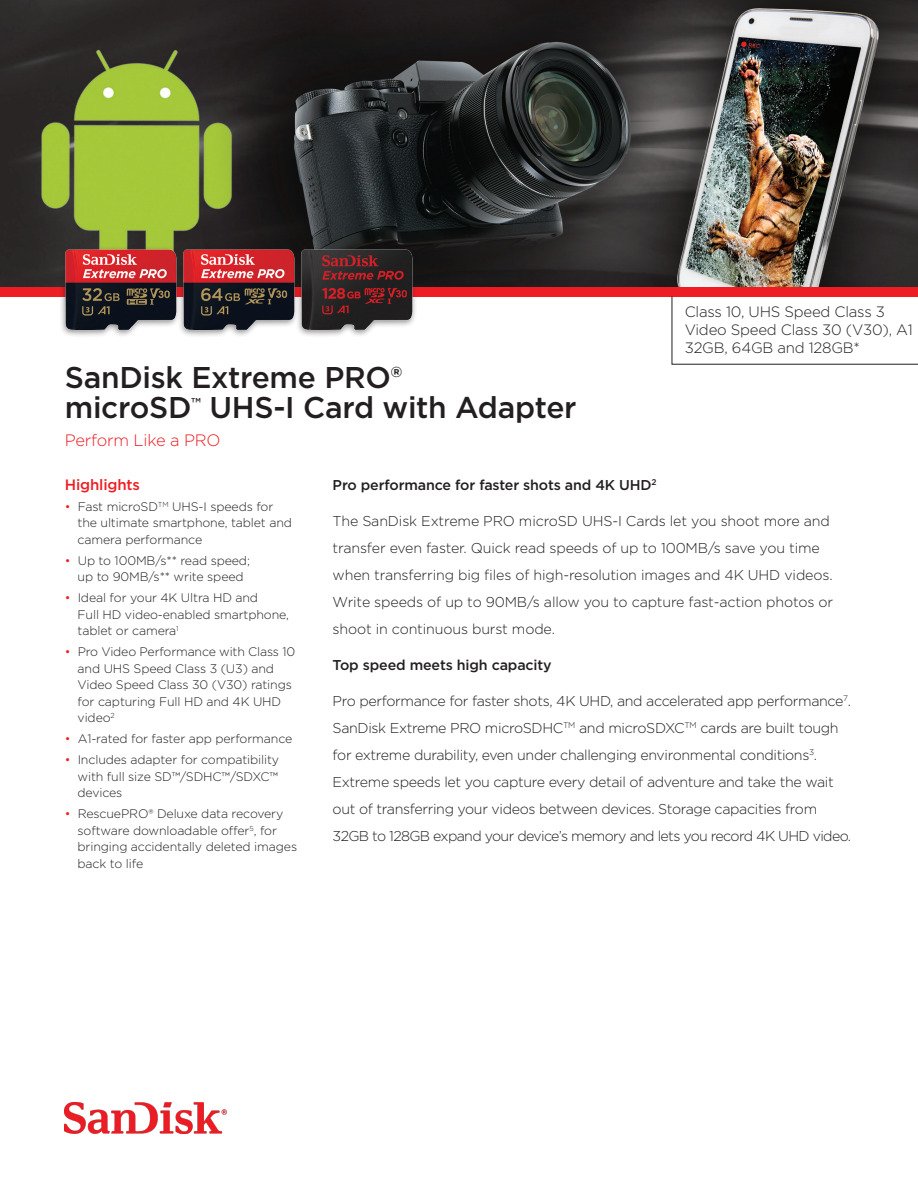
<style>
.page{position:relative;width:918px;height:1188px;background:#fff}
.page>*{position:absolute;margin:0;border:0;box-sizing:border-box;transform-origin:0 0}
.Body-text_run{font:500 30px "Gotham";letter-spacing:-.01em;color:#231f20}
.Front_Subhead_title{font:300 16.5px "Gotham";letter-spacing:-.015em;color:#ee1d23}
.Mouse_copy_-_copyrig{font:300 15px/18px "Gotham";letter-spacing:-.015em;color:#231f20}
.Front_Sidebar_headli{font:500 15px "Gotham";letter-spacing:-.01em;color:#ee1d23}
.Body-text_run-2{font:300 14.25px/27px "Gotham";letter-spacing:-.025em;color:#231f20}
.Body-text_run-3{font:500 14.25px "Gotham";letter-spacing:-.01em;color:#231f20}
.t1{font:300 12.3px/16.5px "Gotham";letter-spacing:-.01em;color:#231f20}
.t2{font:300 12.3px "Gotham";color:#ee1d23}
.Body-text_run-4{font:300 8.25px "Gotham";color:#231f20}
.Body-text_run-5{font:500 8.25px "Gotham";color:#231f20}
.t3{font:300 7.2px "Gotham";color:#231f20}
.s1{font-size:12.3px}
.s2{font-size:14.25px}
</style>
<div class="page">
<img style="left:0;top:0;width:918px;height:287px">
<div style="left:0;top:287px;width:918px;height:9px;background:#ee1d23"></div>
<img style="left:65px;top:1102px;width:162px;height:32px">
<img style="left:42px;top:228px;width:118px;height:108px">
<img style="left:160px;top:228px;width:118px;height:108px">
<img style="left:278px;top:228px;width:154px;height:108px">
<svg style="left:672px;top:296px;width:246px;height:69px"></svg>
<p class="Body-text_run" style="left:65px;top:358px;width:339px">SanDisk Extreme PROR</p>
<p class="Body-text_run-3" style="left:191px;top:394px;width:11px">TM</p>
<p class="Body-text_run" style="left:65px;top:388px;width:128px">microSD</p>
<p class="Body-text_run" style="left:210px;top:388px;width:369px">UHS I- Card with Adapter</p>
<p class="Front_Subhead_title" style="left:65px;top:429px;width:157px">Perform Like a PRO</p>
<p class="Mouse_copy_-_copyrig" style="left:685px;top:302px;width:202px">Class 10, UHS Speed Class 3</p>
<p class="Mouse_copy_-_copyrig" style="left:685px;top:320px;width:230px">Video Speed Class 3 0 ( V 3 0 A,) 1<br>32GB, 64GB and 128GB*</p>
<p class="Front_Sidebar_headli" style="left:65px;top:475px;width:77px">Highlights</p>
<p class="t1" style="left:78px;top:498px;width:197px">Fast microSD<sup>TM</sup> UHS I- speeds for</p>
<p class="t2" style="left:65px;top:499px;width:7px">•</p>
<p class="t2" style="left:65px;top:553px;width:7px">•</p>
<p class="t2" style="left:65px;top:590px;width:7px">•</p>
<p class="t2" style="left:65px;top:644px;width:7px">•</p>
<p class="t2" style="left:65px;top:731px;width:7px">•</p>
<p class="t2" style="left:65px;top:752px;width:7px">•</p>
<p class="t2" style="left:65px;top:806px;width:7px">•</p>
<p class="t1" style="left:78px;top:514px;width:216px">the ultimate smartphone, tablet and camera performance</p>
<p class="t1" style="left:78px;top:552px;width:174px">Up to 100MB s/ ** read speed;</p>
<p class="t1" style="left:78px;top:568px;width:168px">up to 90MB s/ ** write speed</p>
<p class="t1" style="left:78px;top:589px;width:182px">Ideal for your 4K Ultra HD and</p>
<p class="t1" style="left:78px;top:606px;width:213px">Full HD video-enabled smartphone,</p>
<p class="t3" style="left:176px;top:624px;width:4px">1</p>
<p class="t1" style="left:78px;top:622px;width:100px">tablet or camera</p>
<p class="t1" style="left:78px;top:643px;width:219px">Pro Video Performance with Class 10</p>
<p class="t1" style="left:78px;top:660px;width:216px">and UHS Speed Class 3 (U3) and<br>Video Speed Class 30 (V30) ratings for capturing Full HD and 4K UHD</p>
<p class="t3" style="left:111px;top:711px;width:6px">2</p>
<p class="t1" style="left:78px;top:709px;width:35px">video</p>
<p class="t1" style="left:78px;top:730px;width:216px">A1-rated for faster app performance</p>
<p class="t1" style="left:78px;top:751px;width:203px">Includes adapter for compatibility</p>
<p class="t1" style="left:78px;top:768px;width:202px">with full size SD™/SDHC™/SDXCTM devices</p>
<p class="t1" style="left:78px;top:805px;width:207px">RescuePRO® Deluxe data recovery</p>
<p class="t3" style="left:249px;top:824px;width:9px">5<span class="s1">,</span></p>
<p class="t1" style="left:78px;top:822px;width:221px">software downloadable offer bringing accidentally deleted images back to life</p>
<p class="t1" style="left:260px;top:822px;width:18px">for</p>
<p class="Body-text_run-5" style="left:652px;top:477px;width:7px">2</p>
<p class="Body-text_run-3" style="left:333px;top:475px;width:321px">Pro performance for faster shots and 4K UHD</p>
<p class="Body-text_run-2" style="left:333px;top:507px;width:502px">The SanDisk Extreme PRO microSD UHS I- Cards let you shoot more and transfer even faster. Quick read speeds of up to 100MB s/ save you time when transferring big files of high-resolution images and 4K UHD videos.<br>Write speeds of up to 90MB s/ allow you to capture fast-action photos or shoot in continuous burst mode.</p>
<p class="Body-text_run-3" style="left:333px;top:655px;width:221px">Top speed meets high capacity</p>
<p class="Body-text_run-4" style="left:843px;top:693px;width:6px">7</p>
<p class="Body-text_run-2" style="left:333px;top:687px;width:520px">Pro performance for faster shots 4, K UHD, and accelerated app performance .<br>SanDisk Extreme PRO microSDHC<sup>TM</sup> and microSDXC<sup>TM</sup> cards are built tough</p>
<p class="Body-text_run-4" style="left:809px;top:747px;width:10px">3<span class="s2">.</span></p>
<p class="Body-text_run-2" style="left:333px;top:741px;width:520px">for extreme durability, even under challenging environmental conditions Extreme speeds let you capture every detail of adventure and take the wait out of transferring your videos between devices. Storage capacities from 32GB to 128GB expand your device s’ memory and lets you record 4K UHD video.</p>
</div>
